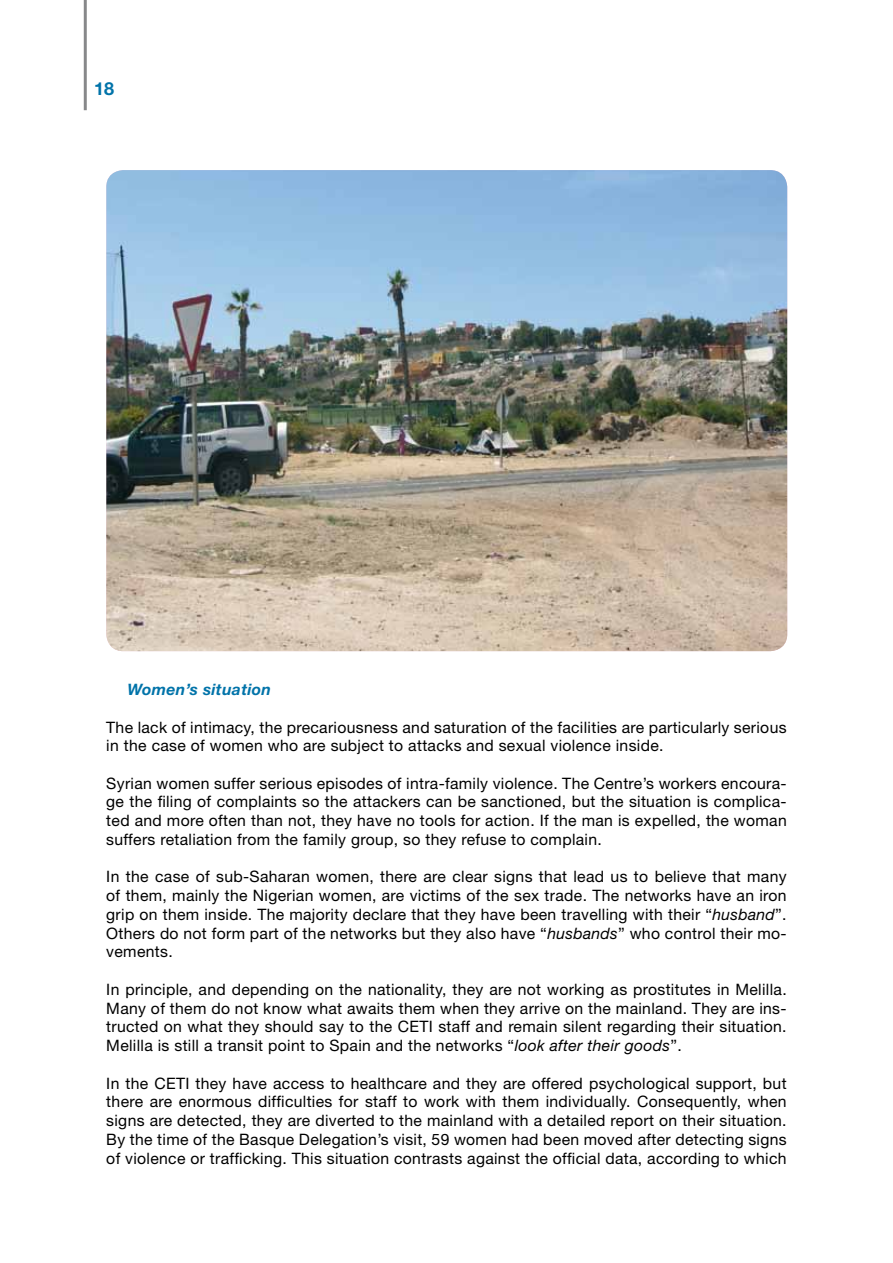
<style>
.page{position:relative;width:893px;height:1263px;background:#fff}
.page>*{position:absolute;margin:0;border:0;box-sizing:border-box;transform-origin:0 0}
.t1{font:700 18px "Helvetica Neue";color:#0073a9}
.t2{font:15.75px/18.8px "Helvetica Neue";letter-spacing:.02em;color:#000;text-align:justify}
.t3{font:italic 700 15.75px "Helvetica Neue";letter-spacing:.02em;color:#0073a9}
.s1{font-style:italic}
</style>
<div class="page">
<hr style="left:84px;top:0;width:3px;height:110px;background:#87888a">
<img style="left:106px;top:170px;width:681px;height:481px">
<p class="t1" style="left:94px;top:78px;width:22px">18</p>
<p class="t3" style="left:128px;top:680px;width:145px">Women’s situation</p>
<p class="t2" style="left:106px;top:717px;width:682px">The lack of intimacy, the precariousness and saturation of the facilities are particularly serious in the case of women who are subject to attacks and sexual violence inside.</p>
<p class="t2" style="left:106px;top:773px;width:682px">Syrian women suffer serious episodes of intra-family violence. The Centre’s workers encoura&shy;ge the filing of complaints so the attackers can be sanctioned, but the situation is complica&shy;ted and more often than not, they have no tools for action. If the man is expelled, the woman suffers retaliation from the family group, so they refuse to complain.</p>
<p class="t2" style="left:106px;top:867px;width:682px">In the case of sub-Saharan women, there are clear signs that lead us to believe that many of them, mainly the Nigerian women, are victims of the sex trade. The networks have an iron grip on them inside. The majority declare that they have been travelling with their “<span class="s1">husband</span>”.<br>Others do not form part of the networks but they also have “<span class="s1">husbands</span>” who control their mo&shy;vements.</p>
<p class="t2" style="left:106px;top:980px;width:682px">In principle, and depending on the nationality, they are not working as prostitutes in Melilla.<br>Many of them do not know what awaits them when they arrive on the mainland. They are ins&shy;tructed on what they should say to the CETI staff and remain silent regarding their situation.<br>Melilla is still a transit point to Spain and the networks “<span class="s1">look after their goods</span>”.</p>
<p class="t2" style="left:106px;top:1073px;width:682px">In the CETI they have access to healthcare and they are offered psychological support, but there are enormous difficulties for staff to work with them individually. Consequently, when signs are detected, they are diverted to the mainland with a detailed report on their situation.<br>By the time of the Basque Delegation’s visit, 59 women had been moved after detecting signs of violence or trafficking. This situation contrasts against the official data, according to which</p>
</div>
